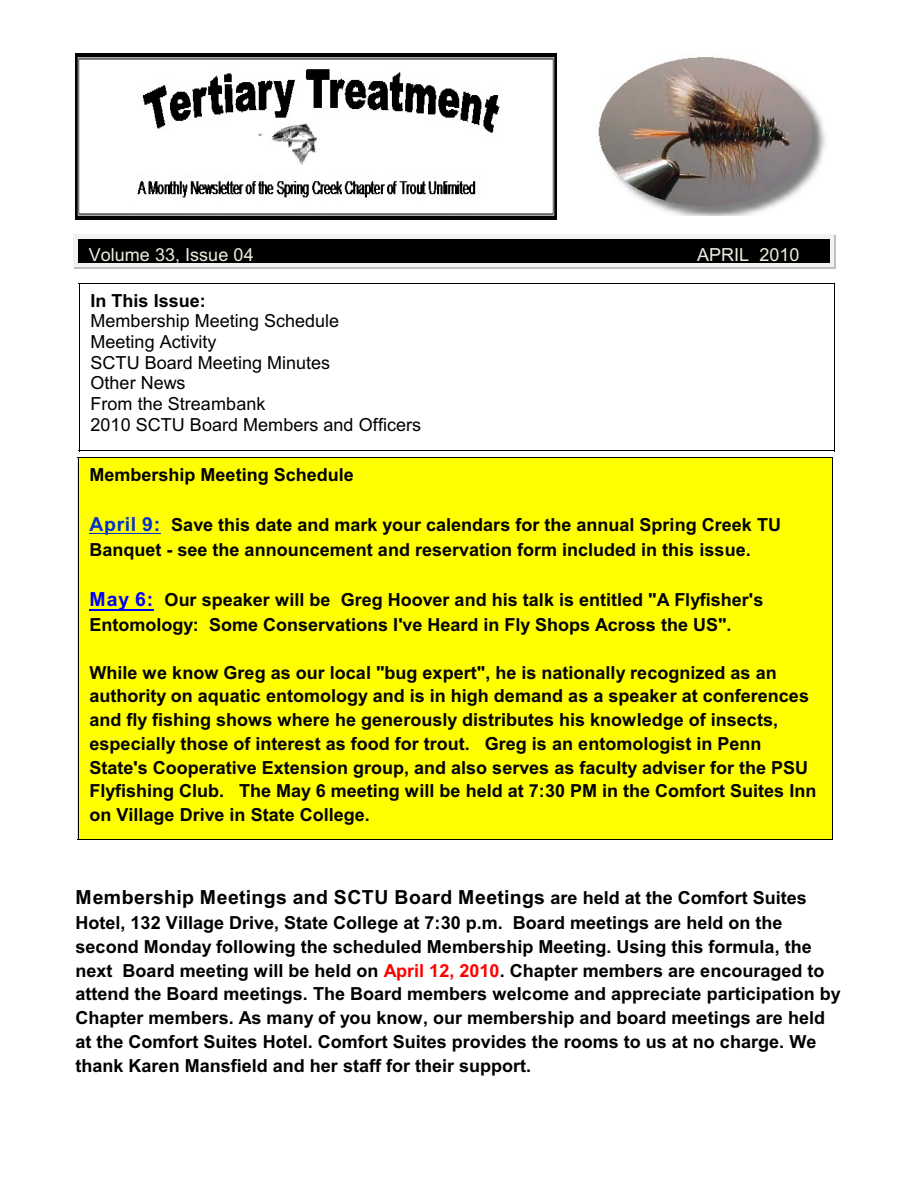
<style>
.page{position:relative;width:918px;height:1188px;background:#fff}
.page>*{position:absolute;margin:0;border:0;box-sizing:border-box;transform-origin:0 0}
.t1{font:700 19.5px "Arial";letter-spacing:.02em;color:#000}
.t2{font:700 18px/23.7px "Arial";color:#000}
.t3{font:18px/20.7px "Arial";color:#000}
.t4{font:18px "Arial";color:#edede0}
.s1{font-size:19.5px;color:#03c}
.s2{font-size:19.5px;color:#00f}
.s3{font-size:18px}
.s4{color:#f00}
</style>
<div class="page">
<img style="left:76px;top:54px;width:480px;height:165px">
<img style="left:598px;top:57px;width:228px;height:158px">
<div style="left:73px;top:234px;width:761px;height:33px;background:#000"></div>
<div style="left:73px;top:234px;width:5px;height:33px;background:#f2f2f2"></div>
<hr style="left:830px;top:234px;width:4px;height:33px;background:#f2f2f2">
<hr style="left:73px;top:234px;width:761px;height:4px;background:#f2f2f2">
<hr style="left:73px;top:263px;width:761px;height:4px;background:#f2f2f2">
<hr style="left:834px;top:235px;width:2px;height:34px;background:#bfbfbf">
<hr style="left:75px;top:267px;width:761px;height:2px;background:#bfbfbf">
<hr style="left:79px;top:283px;width:1px;height:168px;background:#000">
<hr style="left:834px;top:283px;width:1px;height:168px;background:#000">
<hr style="left:79px;top:283px;width:755px;height:1px;background:#000">
<hr style="left:79px;top:451px;width:755px;height:1px;background:#000">
<div style="left:78px;top:457px;width:755px;height:383px;background:#ff0"></div>
<hr style="left:89px;top:533px;width:72px;height:1px;background:#03c">
<hr style="left:89px;top:609px;width:65px;height:1px;background:#00f">
<hr style="left:78px;top:457px;width:1px;height:382px;background:#000">
<hr style="left:832px;top:457px;width:1px;height:382px;background:#000">
<hr style="left:78px;top:457px;width:755px;height:1px;background:#000">
<hr style="left:78px;top:839px;width:755px;height:1px;background:#000">
<p class="t4" style="left:89px;top:248px;width:166px">Volume 33, Issue 04</p>
<p class="t4" style="left:697px;top:248px;width:104px">APRIL 2010</p>
<p class="t2" style="left:91px;top:290px;width:117px">In This Issue:</p>
<p class="t3" style="left:91px;top:312px;width:332px">Membership Meeting Schedule<br>Meeting Activity<br>SCTU Board Meeting Minutes<br>Other News<br>From the Streambank<br>2010 SCTU Board Members and Officers</p>
<p class="t2" style="left:89px;top:464px;width:266px">Membership Meeting Schedule</p>
<p class="t2" style="left:89px;top:514px;width:693px;line-height:25px"><span class="s1">April 9:</span> Save this date and mark your calendars for the annual Spring Creek TU<br>Banquet - see the announcement and reservation form included in this issue.</p>
<p class="t2" style="left:89px;top:589px;width:675px;line-height:25px"><span class="s2">May 6:</span> Our speaker will be Greg Hoover and his talk is entitled "A Flyfisher's<br>Entomology: Some Conservations I've Heard in Fly Shops Across the US".</p>
<p class="t2" style="left:89px;top:662px;width:728px">While we know Greg as our local "bug expert", he is nationally recognized as an authority on aquatic entomology and is in high demand as a speaker at conferences and fly fishing shows where he generously distributes his knowledge of insects, especially those of interest as food for trout. Greg is an entomologist in Penn State's Cooperative Extension group, and also serves as faculty adviser for the PSU Flyfishing Club. The May 6 meeting will be held at 7:30 PM in the Comfort Suites Inn on Village Drive in State College.</p>
<p class="t1" style="left:76px;top:890px;width:733px">Membership Meetings and SCTU Board Meetings <span class="s3">are held at the Comfort Suites</span></p>
<p class="t2" style="left:76px;top:912px;width:767px">Hotel, 132 Village Drive, State College at 7:30 p.m. Board meetings are held on the second Monday following the scheduled Membership Meeting. Using this formula, the next Board meeting will be held on <span class="s4">April 12, 2010</span>. Chapter members are encouraged to attend the Board meetings. The Board members welcome and appreciate participation by Chapter members. As many of you know, our membership and board meetings are held at the Comfort Suites Hotel. Comfort Suites provides the rooms to us at no charge. We thank Karen Mansfield and her staff for their support.</p>
</div>
